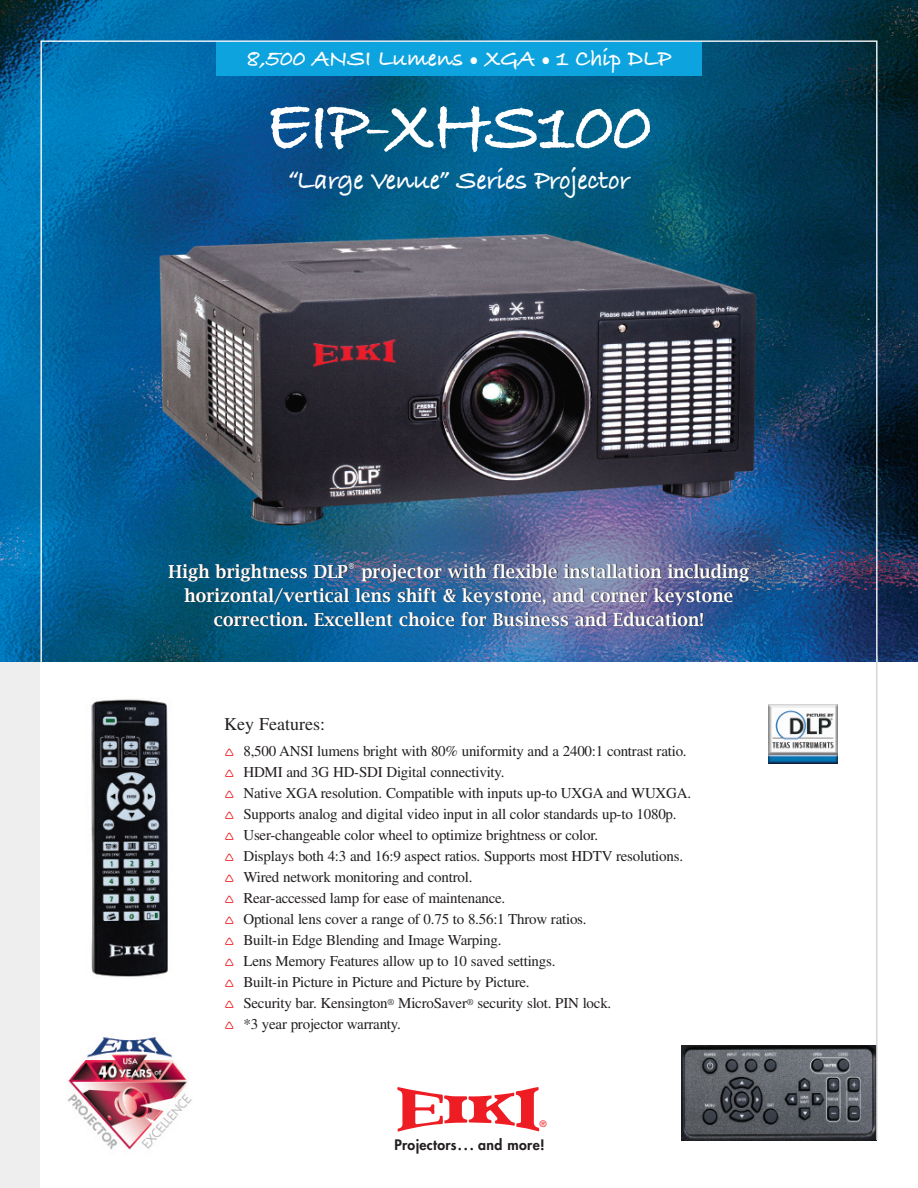
<style>
.page{position:relative;width:918px;height:1188px;background:#fff}
.page>*{position:absolute;margin:0;border:0;box-sizing:border-box;transform-origin:0 0}
.t1{font:76.5px "Bradley Hand ITCTT Bold";letter-spacing:-.02em;color:#fff;scale:.95 1}
.t2{font:60px "EIKIPPT Logo";color:#ee1d23;scale:.9 1}
.t3{font:28.5px "Bradley Hand ITCTT Bold";letter-spacing:-.01em;color:#fff;scale:.95 1}
.t4{font:24px "Bradley Hand ITCTT Bold";letter-spacing:-.01em;color:#fff}
.t5{font:600 18px/24px "Lucida Bright";letter-spacing:.005em;color:#fff;text-align:center;scale:.95 1}
.t6{font:18px "Times";color:#231f20}
.t7{font:15px/21px "Times";letter-spacing:-.015em;color:#231f20}
.t8{font:800 14.1px "Futura";letter-spacing:.025em;color:#231f20}
.t9{font:9px "Helvetica";color:#ee1d23}
.s1{font-size:31.5px}
</style>
<div class="page">
<div style="left:0;top:653px;width:40px;height:535px;background:#eeeeef"></div>
<img style="left:0;top:0;width:918px;height:661px">
<img style="left:681px;top:1046px;width:196px;height:95px">
<img style="left:91px;top:699px;width:77px;height:278px">
<img style="left:67px;top:1037px;width:125px;height:113px">
<img style="left:768px;top:704px;width:70px;height:60px">
<div style="left:216px;top:42px;width:486px;height:34px;background:#0da3de"></div>
<hr style="left:876px;top:656px;width:1px;height:484px;background:#d1d2d4">
<h3 class="t4" style="left:246px;top:44px;width:427px">8,500 ANSI Lumens <span class="s1">•</span> XGA <span class="s1">•</span> 1 Chip DLP</h3>
<h1 class="t1" style="left:265px;top:82px;width:409px">EIP-XHS100</h1>
<h3 class="t3" style="left:288px;top:163px;width:362px">“Large Venue” Series Projector</h3>
<p class="t5" style="left:169px;top:559px;width:613px">High brightness DLP<sup>®</sup> projector with flexible installation including horizontal/vertical lens shift &amp; keystone, and corner keystone correction. Excellent choice for Business and Education!</p>
<p class="t6" style="left:224px;top:718px;width:102px">Key Features:</p>
<p class="t7" style="left:243px;top:742px;width:449px">8,500 ANSI lumens bright with 80% uniformity and a 2400:1 contrast ratio.<br>HDMI and 3G HD-SDI Digital connectivity.<br>Native XGA resolution. Compatible with inputs up-to UXGA and WUXGA.<br>Supports analog and digital video input in all color standards up-to 1080p.<br>User-changeable color wheel to optimize brightness or color.<br>Displays both 4:3 and 16:9 aspect ratios. Supports most HDTV resolutions.<br>Wired network monitoring and control.<br>Rear-accessed lamp for ease of maintenance.<br>Optional lens cover a range of 0.75 to 8.56:1 Throw ratios.<br>Built-in Edge Blending and Image Warping.<br>Lens Memory Features allow up to 10 saved settings.<br>Built-in Picture in Picture and Picture by Picture.<br>Security bar. Kensington<sup>®</sup> MicroSaver<sup>®</sup> security slot. PIN lock.<br>*3 year projector warranty.</p>
<h2 class="t2" style="left:396px;top:1087px;width:161px">2345</h2>
<p class="t9" style="left:540px;top:1120px;width:8px">®</p>
<p class="t8" style="left:394px;top:1138px;width:152px">Projectors... and more!</p>
</div>
